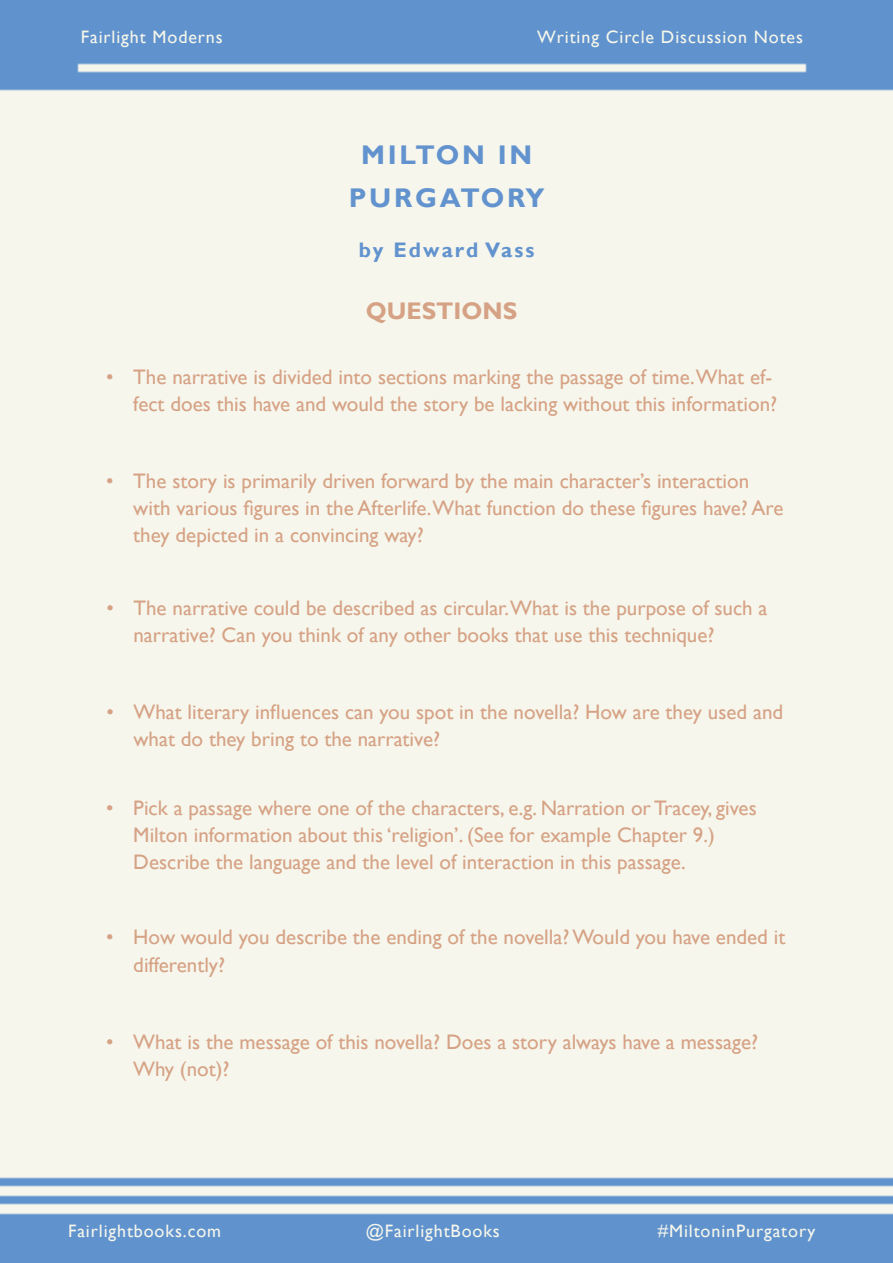
<style>
.page{position:relative;width:893px;height:1263px;background:#fff}
.page>*{position:absolute;margin:0;border:0;box-sizing:border-box;transform-origin:0 0}
.t1{font:700 27px "Gill Sans";letter-spacing:.1em;color:#6293ce}
.t2{font:700 24px "Gill Sans";color:#d6a285}
.t3{font:21px/27px "Gill Sans";color:#d6a285}
.t4{font:700 21px "Gill Sans";letter-spacing:.1em;color:#6293ce}
.t5{font:18px "Gill Sans";letter-spacing:.05em;color:#f6f6ec}
</style>
<div class="page">
<img style="left:0;top:0;width:893px;height:1263px">
<p class="t5" style="left:81px;top:27px;width:144px">Fairlight Moderns</p>
<p class="t5" style="left:537px;top:27px;width:267px">Writing Circle Discussion Notes</p>
<p class="t1" style="left:361px;top:138px;width:173px">MILTON IN</p>
<p class="t1" style="left:349px;top:182px;width:197px">PURGATORY</p>
<p class="t4" style="left:359px;top:237px;width:177px">by Edward Vass</p>
<p class="t2" style="left:366px;top:297px;width:153px">QUESTIONS</p>
<p class="t3" style="left:106px;top:364px;width:672px;text-align:right">• The narrative is divided into sections marking the passage of time.What ef&shy;fect does this have and would the story be lacking without this information?</p>
<p class="t3" style="left:133px;top:468px;width:652px;text-indent:-27px">• The story is primarily driven forward by the main character’s interaction with various figures in the Afterlife.What function do these figures have? Are they depicted in a convincing way?</p>
<p class="t3" style="left:133px;top:595px;width:635px;text-indent:-27px">• The narrative could be described as circular.What is the purpose of such a narrative? Can you think of any other books that use this technique?</p>
<p class="t3" style="left:133px;top:699px;width:651px;text-indent:-27px">• What literary influences can you spot in the novella? How are they used and what do they bring to the narrative?</p>
<p class="t3" style="left:133px;top:795px;width:625px;text-indent:-27px">• Pick a passage where one of the characters, e.g. Narration or Tracey, gives<br>Milton information about this ‘religion’. (See for example Chapter 9.)<br>Describe the language and the level of interaction in this passage.</p>
<p class="t3" style="left:133px;top:924px;width:654px;text-indent:-27px">• How would you describe the ending of the novella? Would you have ended it differently?</p>
<p class="t3" style="left:133px;top:1028px;width:626px;text-indent:-27px">• What is the message of this novella? Does a story always have a message?<br>Why (not)?</p>
<p class="t5" style="left:68px;top:1220px;width:155px">Fairlightbooks.com</p>
<p class="t5" style="left:366px;top:1220px;width:136px">@FairlightBooks</p>
<p class="t5" style="left:658px;top:1220px;width:159px">#MiltoninPurgatory</p>
</div>
